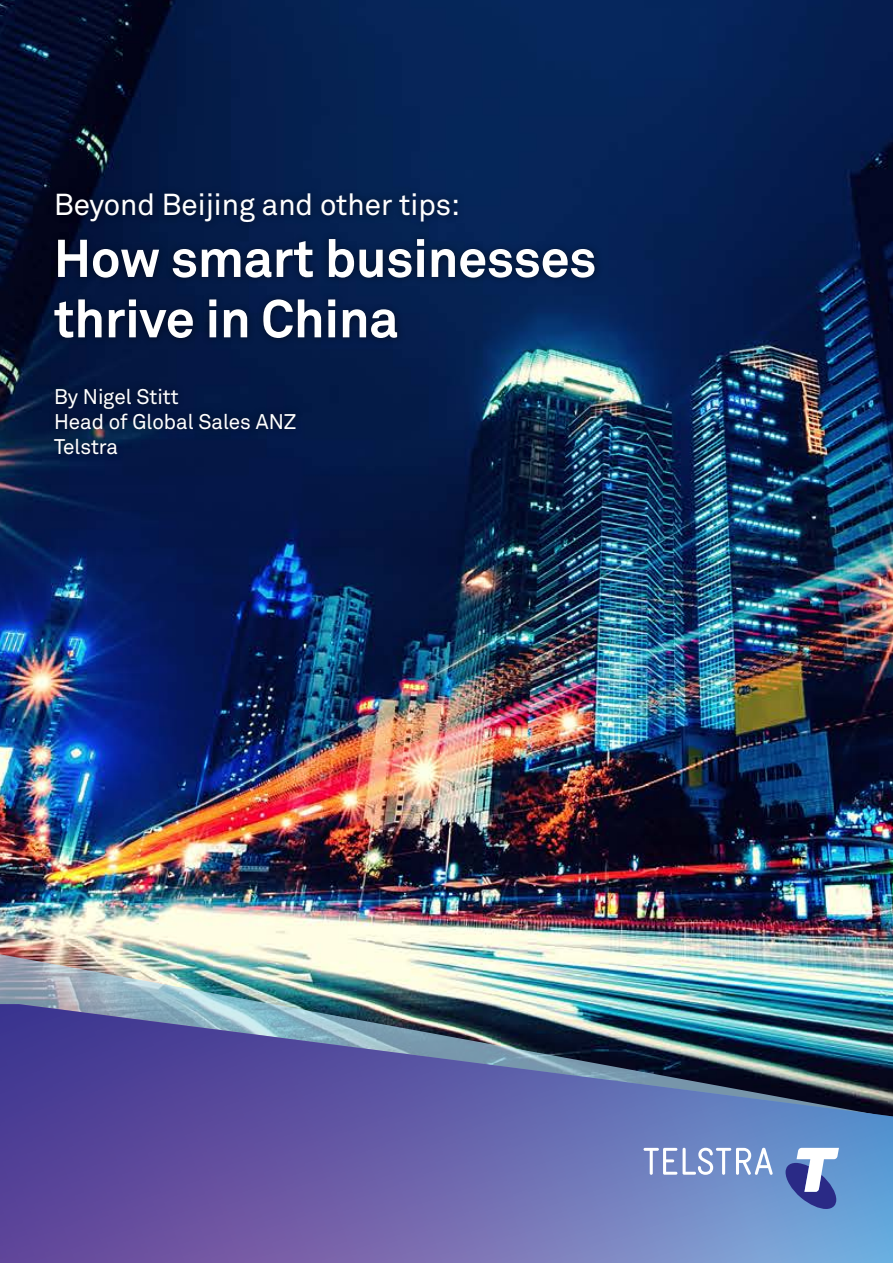
<style>
.page{position:relative;width:893px;height:1263px;background:#fff}
.page>*{position:absolute;margin:0;border:0;box-sizing:border-box;transform-origin:0 0}
.t1{font:700 52.5px/60.3px "Telstra Akkurat";color:#fff}
.t2{font:30px "Telstra Akkurat";color:#fff}
.t3{font:21px/25.2px "Telstra Akkurat";color:#fff}
</style>
<div class="page">
<img style="left:0;top:0;width:893px;height:1004px">
<img style="left:0;top:954px;width:878px;height:50px">
<img style="left:0;top:1004px;width:893px;height:259px">
<svg style="left:785px;top:1148px;width:54px;height:61px"></svg>
<svg style="left:643px;top:1148px;width:34px;height:27px"></svg>
<svg style="left:683px;top:1148px;width:90px;height:27px"></svg>
<div style="left:46px;top:231px;width:558px;height:115px;background:#000;opacity:.5"></div>
<div style="left:49px;top:186px;width:416px;height:44px;background:#000;opacity:.5"></div>
<div style="left:46px;top:380px;width:257px;height:82px;background:#000;opacity:.5"></div>
<h2 class="t2" style="left:54px;top:187px;width:408px">Beyond Beijing and other tips:</h2>
<h1 class="t1" style="left:54px;top:228px;width:544px">How smart businesses thrive in China</h1>
<p class="t3" style="left:54px;top:384px;width:244px">By Nigel Stitt<br>Head of Global Sales ANZ<br>Telstra</p>
</div>
